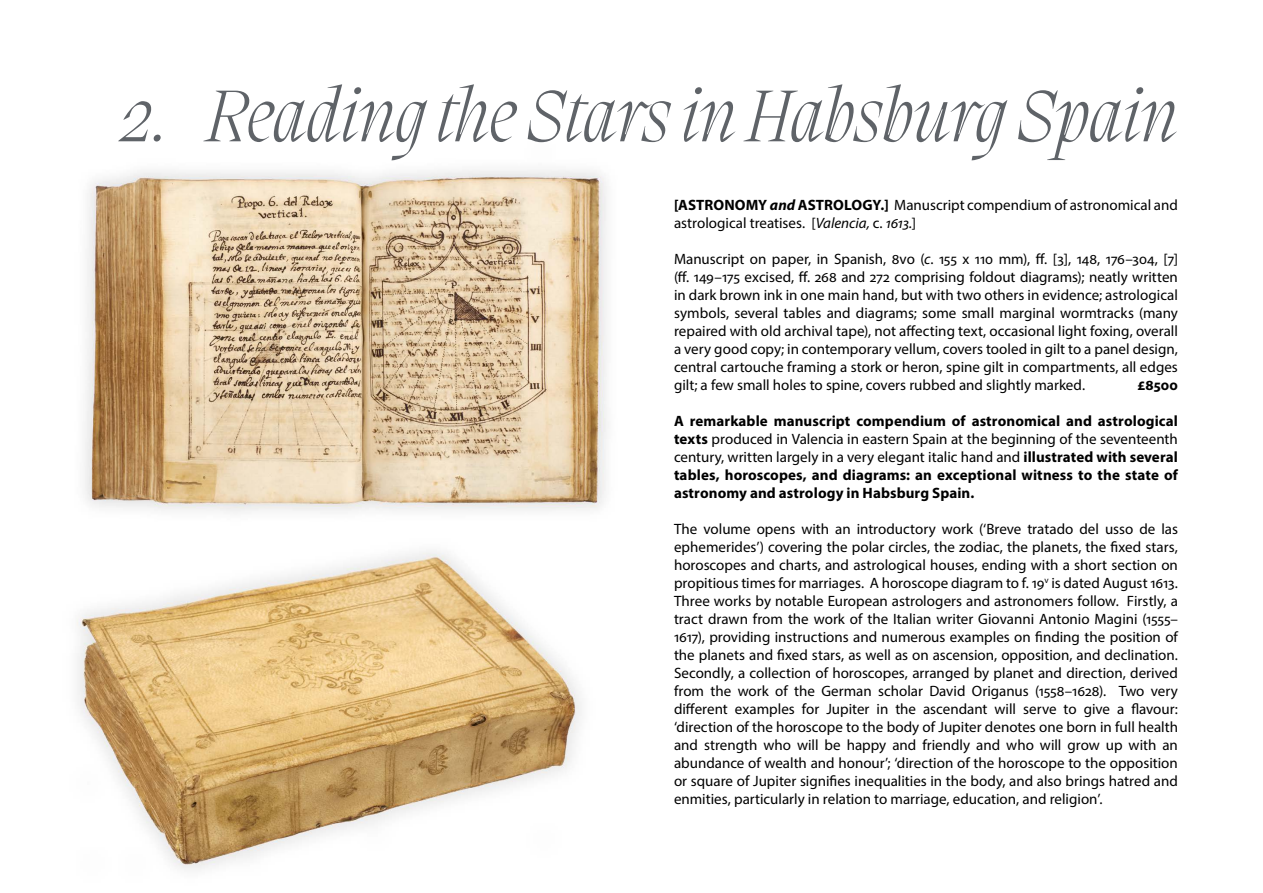
<style>
.page{position:relative;width:1263px;height:893px;background:#fff}
.page>*{position:absolute;margin:0;border:0;box-sizing:border-box;transform-origin:0 0}
.t1{font:italic 200 75px "PP Migra";letter-spacing:-.01em;color:#5f6368}
.t2{font:15px/18px "Myriad Pro";color:#000;text-align:justify}
.t3{font:700 15px/18px "Myriad Pro";letter-spacing:.005em;color:#000;text-align:justify}
.s1{font-weight:700}
.s2{font-weight:700;font-style:italic}
.s3{font-style:italic}
.s4{font-weight:400}
</style>
<div class="page">
<img style="left:84px;top:170px;width:523px;height:343px">
<img style="left:76px;top:551px;width:506px;height:319px">
<h1 class="t1" style="left:122px;top:68px;width:1058px">2. Reading the Stars in Habsburg Spain</h1>
<p class="t2" style="left:674px;top:196px;width:505px"><span class="s1">[ASTRONOMY</span> <span class="s2">and</span> <span class="s1">ASTROLOGY.]</span> Manuscript compendium of astronomical and astrological treatises. [<span class="s3">Valencia,</span> c. <span class="s3">1613.</span>]</p>
<p class="t2" style="left:674px;top:250px;width:505px">Manuscript on paper, in Spanish, 8vo (<span class="s3">c</span>. 155 x 110 mm), ff. [3], 148, 176–304, [7] (ff. 149–175 excised, ff. 268 and 272 comprising foldout diagrams); neatly written in dark brown ink in one main hand, but with two others in evidence; astrological symbols, several tables and diagrams; some small marginal wormtracks (many repaired with old archival tape), not affecting text, occasional light foxing, overall a very good copy; in contemporary vellum, covers tooled in gilt to a panel design, central cartouche framing a stork or heron, spine gilt in compartments, all edges gilt; a few small holes to spine, covers rubbed and slightly marked.</p>
<p class="t3" style="left:1137px;top:376px;width:42px">£8500</p>
<p class="t3" style="left:674px;top:412px;width:505px">A remarkable manuscript compendium of astronomical and astrological texts <span class="s4">produced in Valencia in eastern Spain at the beginning of the seventeenth century, written largely in a very elegant italic hand and</span> illustrated with several tables, horoscopes, and diagrams: an exceptional witness to the state of astronomy and astrology in Habsburg Spain.</p>
<p class="t2" style="left:674px;top:520px;width:505px">The volume opens with an introductory work (‘Breve tratado del usso de las ephemerides’) covering the polar circles, the zodiac, the planets, the fixed stars, horoscopes and charts, and astrological houses, ending with a short section on propitious times for marriages. A horoscope diagram to f. 19<sup>v</sup> is dated August 1613.<br>Three works by notable European astrologers and astronomers follow. Firstly, a tract drawn from the work of the Italian writer Giovanni Antonio Magini (1555– 1617), providing instructions and numerous examples on finding the position of the planets and fixed stars, as well as on ascension, opposition, and declination.<br>Secondly, a collection of horoscopes, arranged by planet and direction, derived from the work of the German scholar David Origanus (1558–1628). Two very different examples for Jupiter in the ascendant will serve to give a flavour: ‘direction of the horoscope to the body of Jupiter denotes one born in full health and strength who will be happy and friendly and who will grow up with an abundance of wealth and honour’; ‘direction of the horoscope to the opposition or square of Jupiter signifies inequalities in the body, and also brings hatred and enmities, particularly in relation to marriage, education, and religion’.</p>
</div>
